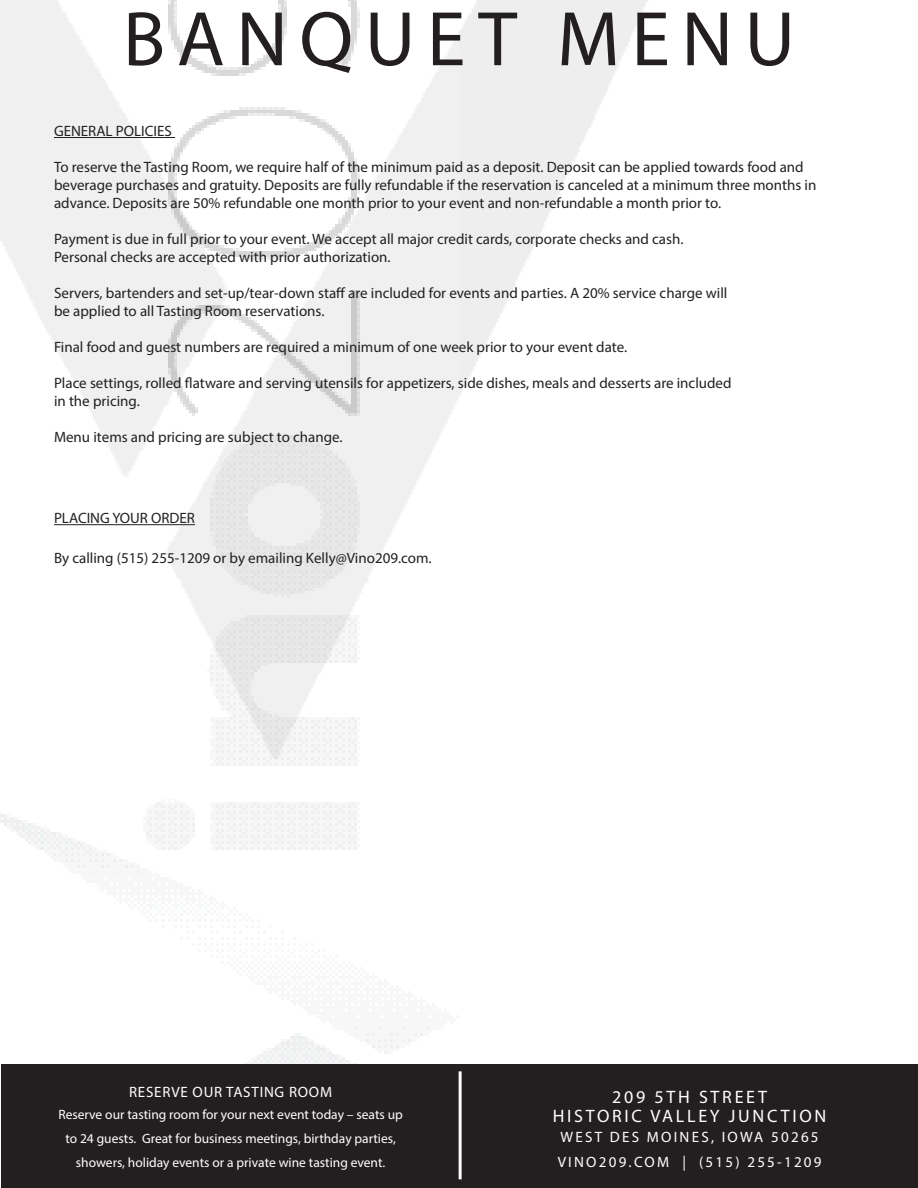
<style>
.page{position:relative;width:918px;height:1188px;background:#fff}
.page>*{position:absolute;margin:0;border:0;box-sizing:border-box;transform-origin:0 0}
.t1{font:78px "Myriad Pro";letter-spacing:.15em;color:#231f20}
.t2{font:18px "Myriad Pro";letter-spacing:.15em;color:#fff}
.t3{font:15px/18px "Myriad Pro";color:#231f20}
.t4{font:15px "Myriad Pro";letter-spacing:.15em;color:#fff}
.t5{font:15px "Myriad Pro";letter-spacing:.05em;color:#fff}
.t6{font:13.5px/24px "Myriad Pro";color:#fff;text-align:center}
</style>
<div class="page">
<img style="left:0;top:0;width:459px;height:1065px">
<hr style="left:54px;top:137px;width:121px;height:1px;background:#231f20">
<hr style="left:54px;top:524px;width:141px;height:1px;background:#231f20">
<div style="left:1px;top:1065px;width:917px;height:123px;background:#231f20"></div>
<hr style="left:459px;top:1071px;width:3px;height:108px;background:#fff">
<p class="t1" style="left:123px;top:-9px;width:674px">BANQUET MENU</p>
<p class="t3" style="left:54px;top:122px;width:119px">GENERAL POLICIES</p>
<p class="t3" style="left:54px;top:158px;width:764px">To reserve the Tasting Room, we require half of the minimum paid as a deposit. Deposit can be applied towards food and beverage purchases and gratuity. Deposits are fully refundable if the reservation is canceled at a minimum three months in advance. Deposits are 50% refundable one month prior to your event and non-refundable a month prior to.</p>
<p class="t3" style="left:54px;top:230px;width:631px">Payment is due in full prior to your event. We accept all major credit cards, corporate checks and cash.<br>Personal checks are accepted with prior authorization.</p>
<p class="t3" style="left:54px;top:284px;width:675px">Servers, bartenders and set-up/tear-down staff are included for events and parties. A 20% service charge will be applied to all Tasting Room reservations.</p>
<p class="t3" style="left:54px;top:338px;width:575px">Final food and guest numbers are required a minimum of one week prior to your event date.</p>
<p class="t3" style="left:54px;top:374px;width:679px">Place settings, rolled flatware and serving utensils for appetizers, side dishes, meals and desserts are included in the pricing.</p>
<p class="t3" style="left:54px;top:428px;width:290px">Menu items and pricing are subject to change.</p>
<p class="t3" style="left:54px;top:509px;width:143px">PLACING YOUR ORDER</p>
<p class="t3" style="left:54px;top:549px;width:379px">By calling (515) 255-1209 or by emailing Kelly@Vino209.com.</p>
<p class="t5" style="left:129px;top:1082px;width:204px">RESERVE OUR TASTING ROOM</p>
<p class="t6" style="left:58px;top:1102px;width:346px">Reserve our tasting room for your next event today – seats up to 24 guests. Great for business meetings, birthday parties, showers, holiday events or a private wine tasting event.</p>
<p class="t2" style="left:612px;top:1086px;width:156px">209 5TH STREET</p>
<p class="t2" style="left:553px;top:1105px;width:275px">HISTORIC VALLEY JUNCTION</p>
<p class="t4" style="left:561px;top:1128px;width:260px">WEST DES MOINES, IOWA 50265</p>
<p class="t4" style="left:558px;top:1153px;width:265px">VINO209.COM | (515) 255-1209</p>
</div>
